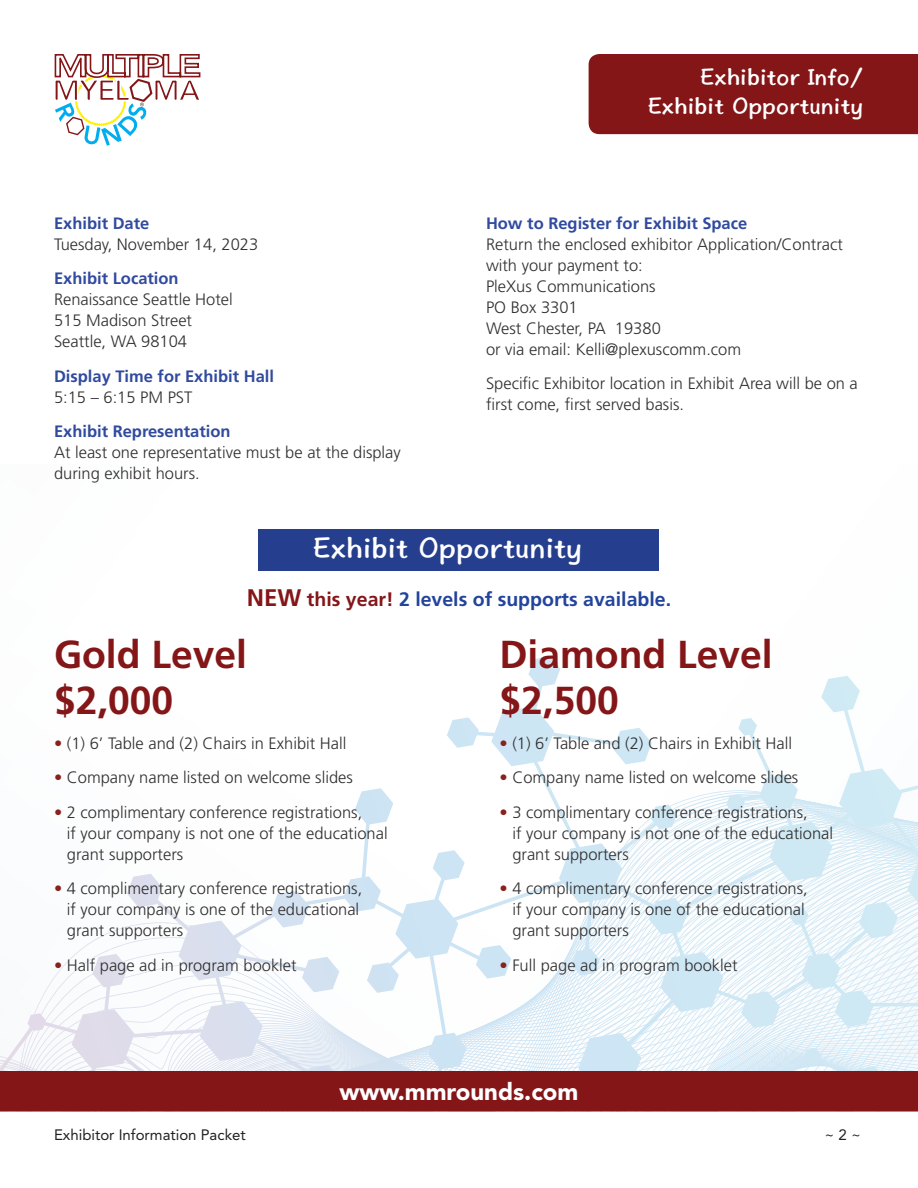
<style>
.page{position:relative;width:918px;height:1188px;background:#fff}
.page>*{position:absolute;margin:0;border:0;box-sizing:border-box;transform-origin:0 0}
.t1{font:700 39px/46.8px "Frutiger";color:#841618}
.t2{font:30px "Hannotate SC W7";color:#fff}
.subhead{font:24px/28.8px "Hannotate SC W7";color:#fff;text-align:right}
.t3{font:900 24px "Avenir";color:#fff}
.body_head{font:700 19.5px "Frutiger";color:#23449b}
.body{font:300 16.5px/21px "Frutiger";color:#312f30}
.body_before{font:300 16.5px "Frutiger";color:#312f30}
.body-2{font:700 16.5px/21px "Frutiger";color:#304a9f}
.t4{font:15px "Avenir";color:#231f20}
.s1{font-weight:700;color:#304a9f}
.s2{font-weight:300;color:#312f30}
.s3{font-size:24px;color:#841618}
.s4{color:#841618}
.s5{color:#89211c}
</style>
<div class="page">
<svg style="left:54px;top:54px;width:147px;height:92px"></svg>
<div style="left:589px;top:54px;width:329px;height:80px;background:#841618"></div>
<svg style="left:127px;top:659px;width:791px;height:258px"></svg>
<svg style="left:0;top:917px;width:918px;height:195px"></svg>
<div style="left:259px;top:529px;width:400px;height:41px;background:#253f8e"></div>
<p class="body" style="left:54px;top:213px;width:206px"><span class="s1">Exhibit Date<br></span>Tuesday, November 14, 2023</p>
<p class="body" style="left:54px;top:268px;width:180px"><span class="s1">Exhibit Location<br></span>Renaissance Seattle Hotel<br>515 Madison Street<br>Seattle, WA 98104</p>
<p class="body-2" style="left:54px;top:366px;width:222px">Display Time for Exhibit Hall<br><span class="s2">5:15 – 6:15 PM PST</span></p>
<p class="body" style="left:54px;top:421px;width:348px"><span class="s1">Exhibit Representation<br></span>At least one representative must be at the display during exhibit hours.</p>
<p class="subhead" style="left:647px;top:63px;width:217px">Exhibitor Info/<br>Exhibit Opportunity</p>
<p class="body" style="left:486px;top:213px;width:358px"><span class="s1">How to Register for Exhibit Space<br></span>Return the enclosed exhibitor Application/Contract with your payment to:<br>PleXus Communications<br>PO Box 3301<br>West Chester, PA 19380<br>or via email: Kelli@plexuscomm.com</p>
<p class="body" style="left:486px;top:373px;width:373px">Specific Exhibitor location in Exhibit Area will be on a first come, first served basis.</p>
<p class="t2" style="left:313px;top:529px;width:271px">Exhibit Opportunity</p>
<p class="body_head" style="left:247px;top:588px;width:426px"><span class="s3">NEW</span> <span class="s4">this year!</span> 2 levels of supports available.</p>
<p class="t1" style="left:54px;top:630px;width:194px">Gold Level $2,000</p>
<p class="body_before" style="left:54px;top:734px;width:294px"><span class="s5">•</span> (1) 6’ Table and (2) Chairs in Exhibit Hall</p>
<p class="body" style="left:54px;top:767px;width:300px"><span class="s5">•</span> Company name listed on welcome slides</p>
<p class="body" style="left:67px;top:802px;width:322px;text-indent:-13px"><span class="s5">•</span> 2 complimentary conference registrations,<br>if your company is not one of the educational grant supporters</p>
<p class="body" style="left:67px;top:878px;width:297px;text-indent:-13px"><span class="s5">•</span> 4 complimentary conference registrations, if your company is one of the educational grant supporters</p>
<p class="body" style="left:54px;top:955px;width:244px"><span class="s5">•</span> Half page ad in program booklet</p>
<p class="t1" style="left:500px;top:630px;width:275px">Diamond Level $2,500</p>
<p class="body_before" style="left:500px;top:734px;width:294px"><span class="s5">•</span> (1) 6’ Table and (2) Chairs in Exhibit Hall</p>
<p class="body" style="left:500px;top:767px;width:300px"><span class="s5">•</span> Company name listed on welcome slides</p>
<p class="body" style="left:512px;top:802px;width:322px;text-indent:-13px"><span class="s5">•</span> 3 complimentary conference registrations,<br>if your company is not one of the educational grant supporters</p>
<p class="body" style="left:512px;top:878px;width:297px;text-indent:-13px"><span class="s5">•</span> 4 complimentary conference registrations, if your company is one of the educational grant supporters</p>
<p class="body" style="left:500px;top:955px;width:240px"><span class="s5">•</span> Full page ad in program booklet</p>
<p class="t3" style="left:339px;top:1077px;width:241px">www.mmrounds.com</p>
<p class="t4" style="left:54px;top:1126px;width:193px">Exhibitor Information Packet</p>
<p class="t4" style="left:824px;top:1126px;width:38px">~ 2 ~</p>
</div>
